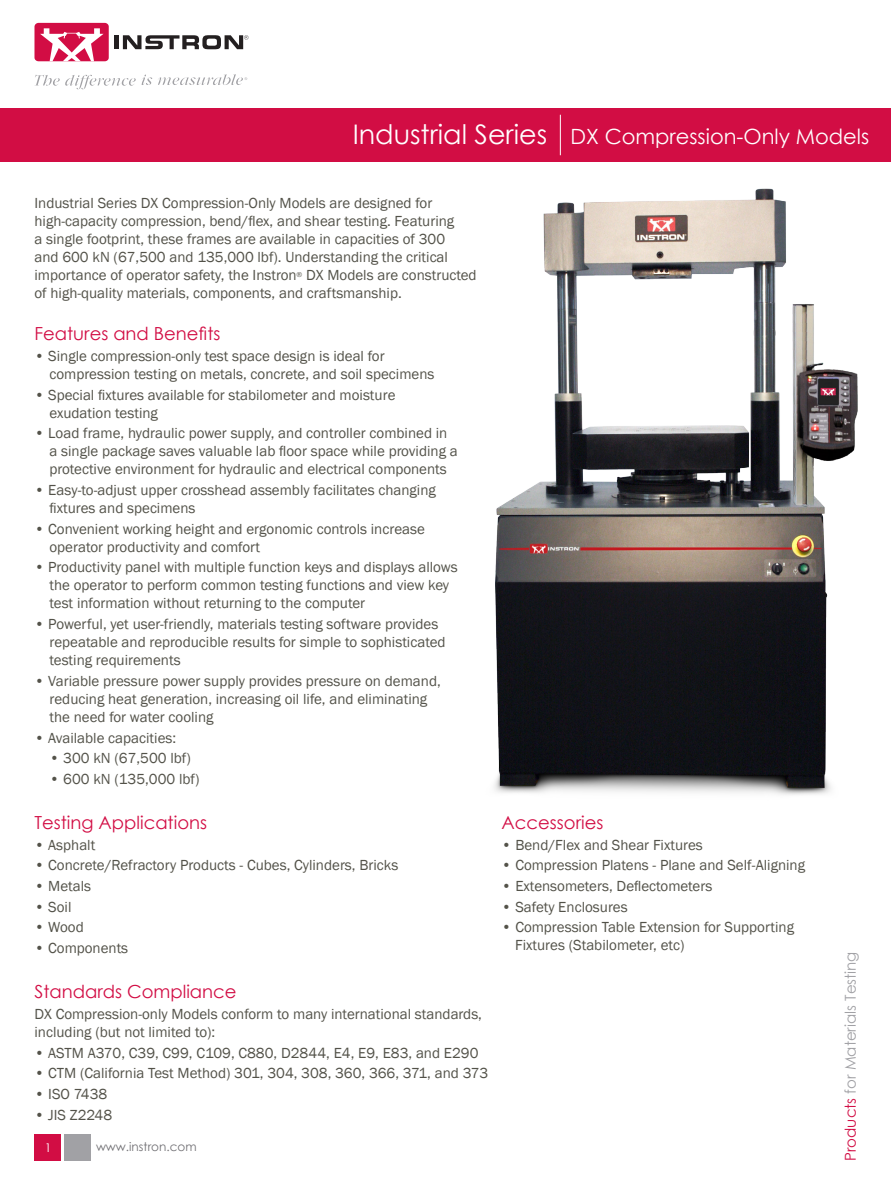
<style>
.page{position:relative;width:891px;height:1188px;background:#fff}
.page>*{position:absolute;margin:0;border:0;box-sizing:border-box;transform-origin:0 0}
.t1{font:21px "Century Gothic";color:#fff}
.t2{font:18px "Century Gothic";color:#d20d44}
.t3{font:15px/18px "Franklin Gothic";color:#535249}
.t4{font:15px "Century Gothic";color:#a1a1a5}
.t5{font:12px "Century Gothic";color:#717074}
.Body_Copy{font:12px "Century Gothic";color:#fff}
.s1{font-size:27px}
.s2{color:#d20d44}
</style>
<div class="page">
<div style="left:34px;top:23px;width:75px;height:38px;background:#d20d44;border-radius:4px"></div>
<svg style="left:40px;top:28px;width:64px;height:33px"></svg>
<hr style="left:114px;top:35px;width:4px;height:14px;background:#231f20">
<svg style="left:123px;top:35px;width:125px;height:14px"></svg>
<svg style="left:35px;top:74px;width:212px;height:15px"></svg>
<div style="left:0;top:108px;width:891px;height:54px;background:#d20d44"></div>
<hr style="left:560px;top:115px;width:1px;height:40px;background:#fff">
<div style="left:34px;top:1134px;width:28px;height:27px;background:#d20d44"></div>
<div style="left:64px;top:1134px;width:27px;height:27px;background:#a1a1a5"></div>
<img style="left:494px;top:188px;width:364px;height:607px">
<p class="t1" style="left:353px;top:122px;width:518px"><span class="s1">Industrial Series</span> DX Compression-Only Models</p>
<p class="t3" style="left:34px;top:194px;width:444px">Industrial Series DX Compression-Only Models are designed for high-capacity compression, bend/flex, and shear testing. Featuring<br>a single footprint, these frames are available in capacities of 300<br>and 600 kN (67,500 and 135,000 lbf). Understanding the critical importance of operator safety, the Instron<sup>®</sup> DX Models are constructed of high-quality materials, components, and craftsmanship.</p>
<p class="t2" style="left:34px;top:321px;width:188px">Features and Benefits</p>
<p class="t3" style="left:50px;top:347px;width:387px;text-indent:-15px">• Single compression-only test space design is ideal for compression testing on metals, concrete, and soil specimens</p>
<p class="t3" style="left:50px;top:386px;width:347px;text-indent:-15px">• Special fixtures available for stabilometer and moisture exudation testing</p>
<p class="t3" style="left:50px;top:425px;width:410px;text-indent:-15px">• Load frame, hydraulic power supply, and controller combined in a single package saves valuable lab floor space while providing a protective environment for hydraulic and electrical components</p>
<p class="t3" style="left:50px;top:481px;width:388px;text-indent:-15px">• Easy-to-adjust upper crosshead assembly facilitates changing fixtures and specimens</p>
<p class="t3" style="left:50px;top:520px;width:377px;text-indent:-15px">• Convenient working height and ergonomic controls increase operator productivity and comfort</p>
<p class="t3" style="left:50px;top:559px;width:410px;text-indent:-15px">• Productivity panel with multiple function keys and displays allows the operator to perform common testing functions and view key test information without returning to the computer</p>
<p class="t3" style="left:50px;top:615px;width:398px;text-indent:-15px">• Powerful, yet user-friendly, materials testing software provides repeatable and reproducible results for simple to sophisticated testing requirements</p>
<p class="t3" style="left:50px;top:672px;width:393px;text-indent:-15px">• Variable pressure power supply provides pressure on demand, reducing heat generation, increasing oil life, and eliminating the need for water cooling</p>
<p class="t3" style="left:34px;top:729px;width:143px">• Available capacities:</p>
<p class="t3" style="left:50px;top:750px;width:143px">• 300 kN (67,500 lbf)</p>
<p class="t3" style="left:50px;top:770px;width:151px">• 600 kN (135,000 lbf)</p>
<p class="t2" style="left:34px;top:810px;width:174px">Testing Applications</p>
<p class="t3" style="left:34px;top:836px;width:62px">• Asphalt</p>
<p class="t3" style="left:34px;top:857px;width:365px">• Concrete/Refractory Products - Cubes, Cylinders, Bricks</p>
<p class="t3" style="left:34px;top:877px;width:58px">• Metals</p>
<p class="t3" style="left:34px;top:898px;width:38px">• Soil</p>
<p class="t3" style="left:34px;top:919px;width:51px">• Wood</p>
<p class="t3" style="left:34px;top:939px;width:95px">• Components</p>
<p class="t2" style="left:34px;top:979px;width:204px">Standards Compliance</p>
<p class="t3" style="left:34px;top:1005px;width:449px">DX Compression-only Models conform to many international standards, including (but not limited to):</p>
<p class="t3" style="left:34px;top:1044px;width:446px">• ASTM A370, C39, C99, C109, C880, D2844, E4, E9, E83, and E290</p>
<p class="t3" style="left:34px;top:1065px;width:455px">• CTM (California Test Method) 301, 304, 308, 360, 366, 371, and 373</p>
<p class="t3" style="left:34px;top:1085px;width:74px">• ISO 7438</p>
<p class="t3" style="left:34px;top:1106px;width:79px">• JIS Z2248</p>
<p class="Body_Copy" style="left:45px;top:1139px;width:8px">1</p>
<p class="t5" style="left:96px;top:1138px;width:102px">www.instron.com</p>
<p class="t2" style="left:502px;top:810px;width:103px">Accessories</p>
<p class="t3" style="left:502px;top:836px;width:203px">• Bend/Flex and Shear Fixtures</p>
<p class="t3" style="left:502px;top:857px;width:305px">• Compression Platens - Plane and Self-Aligning</p>
<p class="t3" style="left:502px;top:877px;width:212px">• Extensometers, Deflectometers</p>
<p class="t3" style="left:502px;top:898px;width:128px">• Safety Enclosures</p>
<p class="t3" style="left:515px;top:919px;width:280px;text-indent:-14px">• Compression Table Extension for Supporting<br>Fixtures (Stabilometer, etc)</p>
<p class="t4" style="left:840px;top:1161px;width:211px;rotate:-90deg"><span class="s2">Products</span> for Materials Testing</p>
</div>
